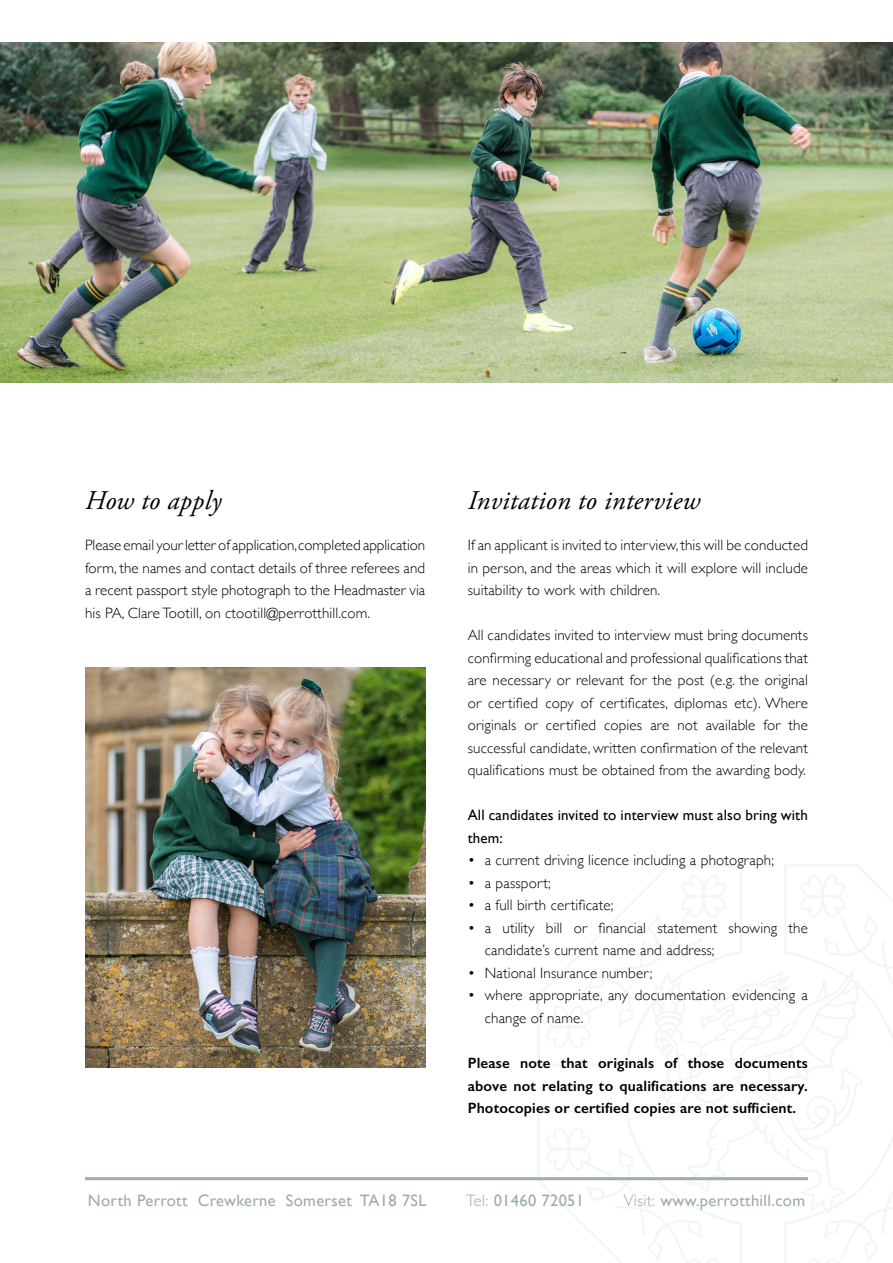
<style>
.page{position:relative;width:893px;height:1263px;background:#fff}
.page>*{position:absolute;margin:0;border:0;box-sizing:border-box;transform-origin:0 0}
.t1{font:italic 27px "Adobe Garamond Pro";letter-spacing:.01em;color:#000}
.t2{font:16.5px "Gill Sans";letter-spacing:.02em;color:#9daf9d}
.t3{font:300 15px/22.5px "Gill Sans";letter-spacing:.01em;color:#000;text-align:justify}
.t4{font:600 15px/22.5px "Gill Sans";letter-spacing:.01em;color:#000;text-align:justify}
.t5{font:15px/22.5px "Gill Sans";letter-spacing:.01em;color:#000}
.s1{font-weight:300}
</style>
<div class="page">
<svg style="left:537px;top:865px;width:356px;height:398px"></svg>
<hr style="left:85px;top:1177px;width:723px;height:3px;background:#9daf9d">
<img style="left:0;top:43px;width:893px;height:340px">
<img style="left:85px;top:668px;width:340px;height:399px">
<h1 class="t1" style="left:85px;top:484px;width:138px">How to apply</h1>
<h1 class="t1" style="left:468px;top:484px;width:234px">Invitation to interview</h1>
<p class="t3" style="left:85px;top:534px;width:342px">Please email your letter of application, completed application form, the names and contact details of three referees and a recent passport style photograph to the Headmaster via his PA, Clare Tootill, on ctootill@perrotthill.com.</p>
<p class="t3" style="left:468px;top:534px;width:342px">If an applicant is invited to interview, this will be conducted in person, and the areas which it will explore will include suitability to work with children.</p>
<p class="t3" style="left:468px;top:624px;width:342px">All candidates invited to interview must bring documents confirming educational and professional qualifications that are necessary or relevant for the post (e.g. the original or certified copy of certificates, diplomas etc). Where originals or certified copies are not available for the successful candidate, written confirmation of the relevant qualifications must be obtained from the awarding body.</p>
<p class="t5" style="left:468px;top:804px;width:342px">All candidates invited to interview must also bring with them:</p>
<p class="t3" style="left:468px;top:849px;width:308px">• a current driving licence including a photograph;</p>
<p class="t3" style="left:468px;top:871px;width:84px">• a passport;</p>
<p class="t3" style="left:468px;top:894px;width:147px">• a full birth certificate;</p>
<p class="t3" style="left:485px;top:916px;width:325px;text-indent:-17px">• a utility bill or financial statement showing the candidate’s current name and address;</p>
<p class="t3" style="left:468px;top:961px;width:186px">• National Insurance number;</p>
<p class="t3" style="left:485px;top:984px;width:325px;text-indent:-17px">• where appropriate, any documentation evidencing a change of name.</p>
<p class="t4" style="left:468px;top:1051px;width:342px">Please note that originals of those documents above not relating to qualifications are necessary.<br>Photocopies or certified copies are not sufficient.</p>
<p class="t2" style="left:88px;top:1191px;width:340px">North Perrott Crewkerne Somerset TA18 7SL</p>
<p class="t2" style="left:466px;top:1191px;width:119px"><span class="s1">Tel:</span> 01460 72051</p>
<p class="t2" style="left:624px;top:1191px;width:183px"><span class="s1">Visit:</span> www.perrotthill.com</p>
</div>
